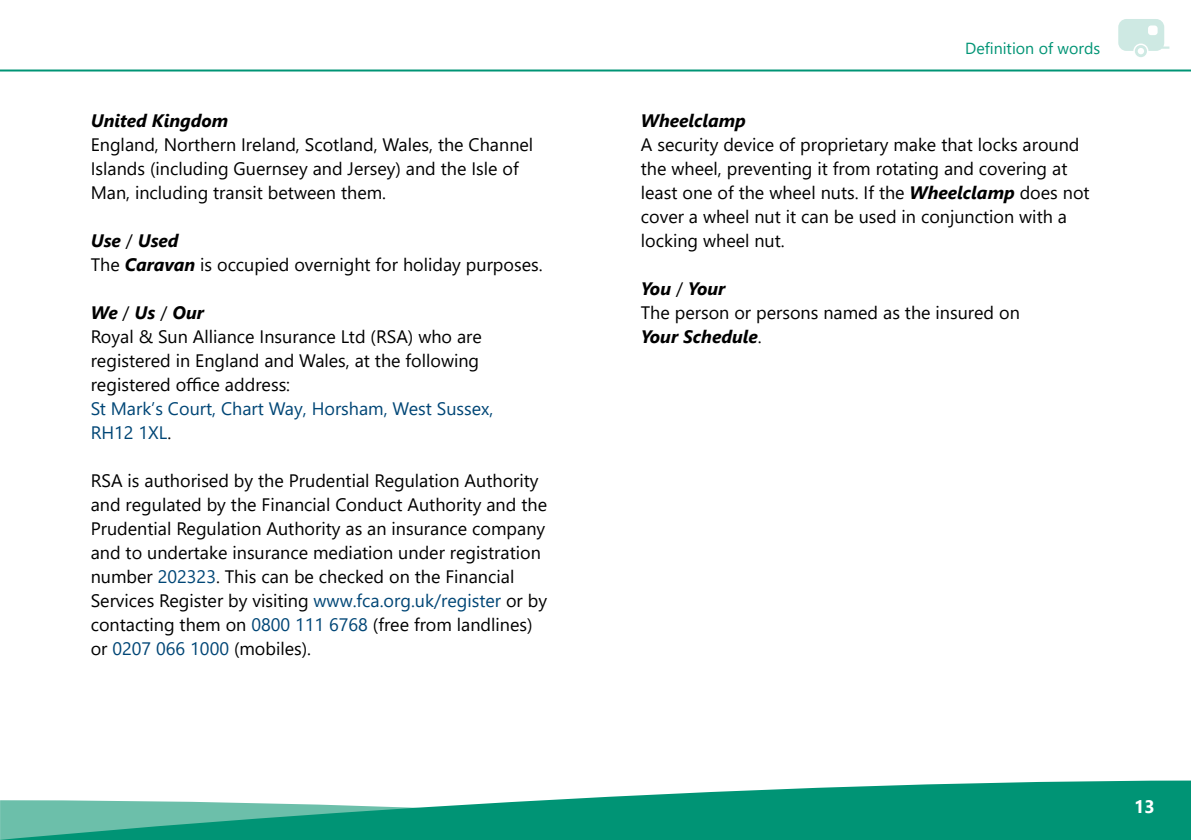
<style>
.page{position:relative;width:1191px;height:840px;background:#fff}
.page>*{position:absolute;margin:0;border:0;box-sizing:border-box;transform-origin:0 0}
.t1{font:18px/24px "Segoe UI";color:#000}
.t2{font:18px/24px "Segoe UI";color:#004676}
.t3{font:italic 700 18px "Segoe UI";color:#000}
.t4{font:700 18px "Segoe UI";color:#fff}
.t5{font:16px "Segoe UI";color:#009475}
.s1{font-weight:700;font-style:italic}
.s2{color:#000}
.s3{color:#004676}
</style>
<div class="page">
<svg style="left:1118px;top:19px;width:51px;height:38px"></svg>
<hr style="left:0;top:69px;width:1191px;height:2px;background:#009475">
<svg style="left:0;top:780px;width:1191px;height:59px;fill:#009475"></svg>
<p class="t3" style="left:91px;top:103px;width:139px">United Kingdom</p>
<p class="t1" style="left:91px;top:131px;width:444px">England, Northern Ireland, Scotland, Wales, the Channel<br>Islands (including Guernsey and Jersey) and the Isle of<br>Man, including transit between them.</p>
<p class="t1" style="left:91px;top:227px;width:453px"><span class="s1">Use</span> / <span class="s1">Used<br></span>The <span class="s1">Caravan</span> is occupied overnight for holiday purposes.</p>
<p class="t1" style="left:91px;top:299px;width:393px"><span class="s1">We</span> / <span class="s1">Us</span> / <span class="s1">Our<br></span>Royal &amp; Sun Alliance Insurance Ltd (RSA) who are registered in England and Wales, at the following registered office address:</p>
<p class="t2" style="left:91px;top:394px;width:404px">St Mark’s Court, Chart Way, Horsham, West Sussex,<br>RH12 1XL<span class="s2">.</span></p>
<p class="t1" style="left:91px;top:466px;width:458px">RSA is authorised by the Prudential Regulation Authority and regulated by the Financial Conduct Authority and the Prudential Regulation Authority as an insurance company and to undertake insurance mediation under registration number <span class="s3">202323</span>. This can be checked on the Financial Services Register by visiting <span class="s3">www.fca.org.uk/register</span> or by contacting them on <span class="s3">0800 111 6768</span> (free from landlines) or <span class="s3">0207 066 1000</span> (mobiles).</p>
<p class="t5" style="left:965px;top:34px;width:136px">Definition of words</p>
<p class="t3" style="left:641px;top:103px;width:107px">Wheelclamp</p>
<p class="t1" style="left:641px;top:130px;width:450px">A security device of proprietary make that locks around the wheel, preventing it from rotating and covering at least one of the wheel nuts. If the <span class="s1">Wheelclamp</span> does not cover a wheel nut it can be used in conjunction with a locking wheel nut.</p>
<p class="t1" style="left:641px;top:274px;width:380px"><span class="s1">You</span> / <span class="s1">Your<br></span>The person or persons named as the insured on<br><span class="s1">Your Schedule</span>.</p>
<p class="t4" style="left:1134px;top:789px;width:22px">13</p>
</div>
